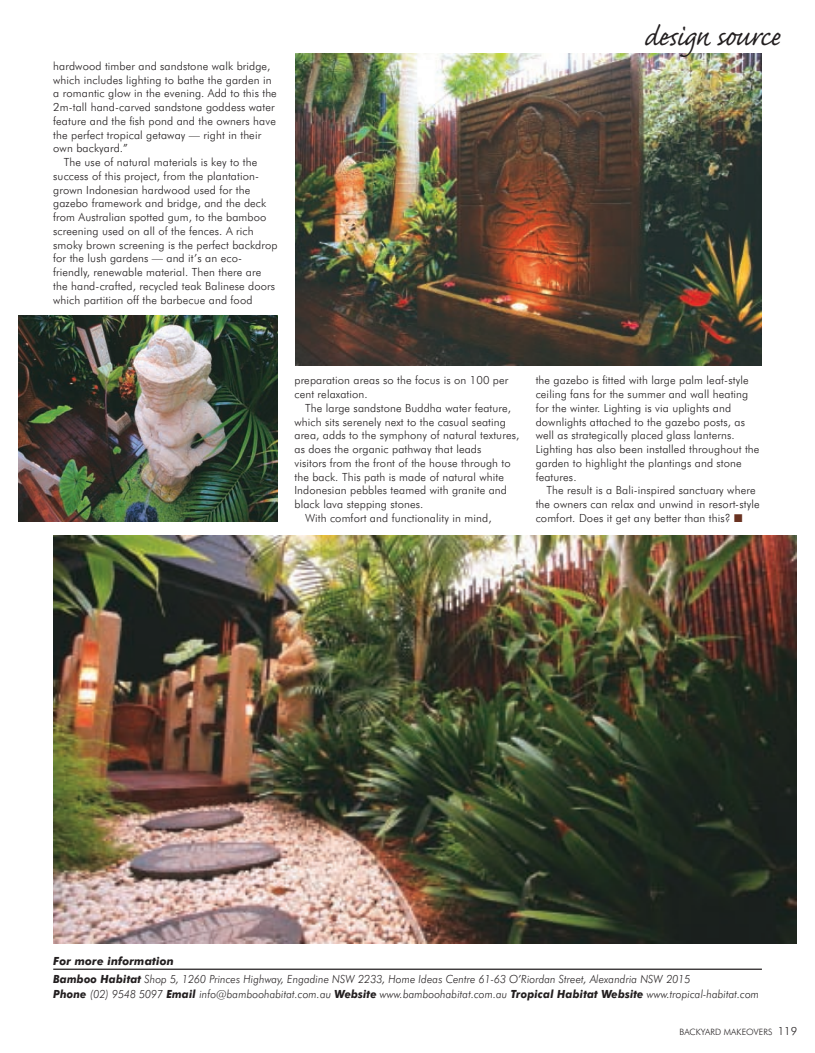
<style>
.page{position:relative;width:815px;height:1053px;background:#fff}
.page>*{position:absolute;margin:0;border:0;box-sizing:border-box;transform-origin:0 0}
.Run_head{font:35px "Caflisch Script Pro";letter-spacing:-.02em;color:#231f20}
.BC{font:300 11.25px/13.8px "Futura BT";letter-spacing:.01em;color:#231f20}
.Address{font:italic 300 11.25px/15px "Futura BT";letter-spacing:.01em;color:#231f20;scale:.94 1}
.BC-2{font:italic 700 11.25px "Futura BT";letter-spacing:.01em;color:#231f20}
.BC-3{font:300 8.75px "Futura BT";letter-spacing:.01em;color:#231f20}
.s1{color:#693221}
.s2{font-weight:700}
.s3{font-size:11.25px}
</style>
<div class="page">
<hr style="left:53px;top:968px;width:709px;height:1px;background:#231f20">
<img style="left:295px;top:53px;width:467px;height:312px">
<img style="left:53px;top:535px;width:744px;height:408px">
<img style="left:18px;top:315px;width:260px;height:206px">
<p class="BC" style="left:53px;top:59px;width:225px">hardwood timber and sandstone walk bridge, which includes lighting to bathe the garden in a romantic glow in the evening. Add to this the 2m-tall hand-carved sandstone goddess water feature and the fish pond and the owners have the perfect tropical getaway — right in their own backyard.”</p>
<p class="BC" style="left:53px;top:155px;width:226px;text-indent:11px">The use of natural materials is key to the success of this project, from the plantation&shy;grown Indonesian hardwood used for the gazebo framework and bridge, and the deck from Australian spotted gum, to the bamboo screening used on all of the fences. A rich smoky brown screening is the perfect backdrop for the lush gardens — and it’s an eco&shy;friendly, renewable material. Then there are the hand-crafted, recycled teak Balinese doors which partition off the barbecue and food</p>
<p class="Run_head" style="left:644px;top:18px;width:137px">design source</p>
<p class="BC" style="left:294px;top:373px;width:216px">preparation areas so the focus is on 100 per cent relaxation.</p>
<p class="BC" style="left:294px;top:401px;width:226px;text-indent:11px">The large sandstone Buddha water feature, which sits serenely next to the casual seating area, adds to the symphony of natural textures, as does the organic pathway that leads<br>visitors from the front of the house through to the back. This path is made of natural white Indonesian pebbles teamed with granite and black lava stepping stones.</p>
<p class="BC" style="left:305px;top:511px;width:188px">With comfort and functionality in mind,</p>
<p class="BC" style="left:536px;top:373px;width:225px">the gazebo is fitted with large palm leaf-style ceiling fans for the summer and wall heating for the winter. Lighting is via uplights and downlights attached to the gazebo posts, as well as strategically placed glass lanterns.<br>Lighting has also been installed throughout the garden to highlight the plantings and stone features.</p>
<p class="BC" style="left:536px;top:483px;width:226px;text-indent:11px">The result is a Bali-inspired sanctuary where the owners can relax and unwind in resort-style comfort. Does it get any better than this? <span class="s1">■</span></p>
<p class="BC-2" style="left:53px;top:954px;width:122px">For more information</p>
<p class="Address" style="left:53px;top:970px;width:752px"><span class="s2">Bamboo Habitat</span> Shop 5, 1260 Princes Highway, Engadine NSW 2233, Home Ideas Centre 61-63 O’Riordan Street, Alexandria NSW 2015<br><span class="s2">Phone</span> (02) 9548 5097 <span class="s2">Email</span> info@bamboohabitat.com.au <span class="s2">Website</span> www.bamboohabitat.com.au <span class="s2">Tropical Habitat Website</span> www.tropical-habitat.com</p>
<p class="BC-3" style="left:679px;top:1026px;width:119px">Backyard makeovers <span class="s3">119</span></p>
</div>
